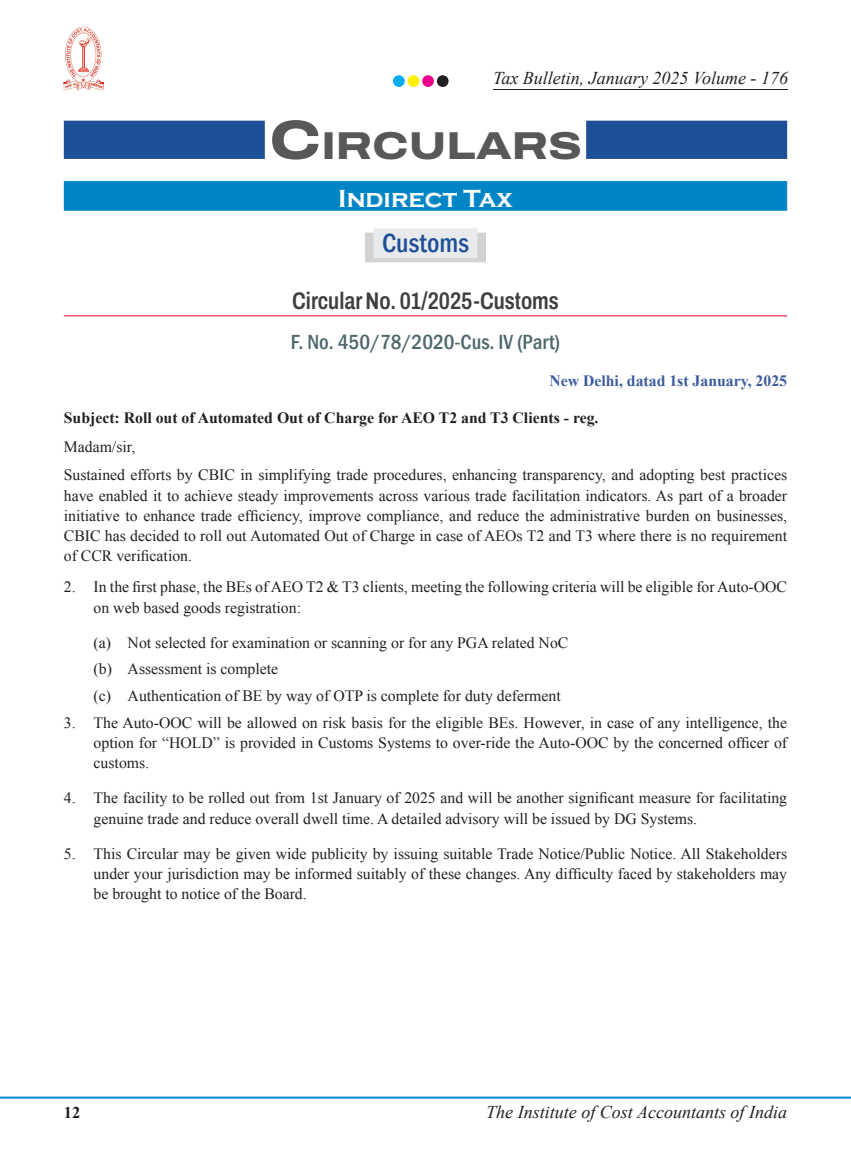
<style>
.page{position:relative;width:851px;height:1157px;background:#fff}
.page>*{position:absolute;margin:0;border:0;box-sizing:border-box;transform-origin:0 0}
.Notification___Press{font:800 38.85px "Archivo Expanded";color:#57585a}
.Heading_Style_1{font:500 condensed 27px "Franklin Gothic";color:#1e4f99}
.Indirect___Direct{font:700 25.5px "Copperplate Gothic";color:#fff}
.Notification_Head{font:600 24px "Archivo Condensed";color:#3e3e3f}
.Notification_Sub-Hea{font:500 condensed 21px "Franklin Gothic";color:#4e676b}
.t1{font:italic 18px "Times New Roman";color:#231f20}
.t2{font:700 16.5px "Times New Roman";color:#231f20}
.Tab_Setting_1{font:15.75px/20.2px "Times New Roman";color:#231f20}
.Body{font:15.75px/20.2px "Times New Roman";color:#231f20;text-align:justify}
.Tab_Setting_2{font:15.75px "Times New Roman";color:#231f20}
.Body-2{font:700 15.75px "Times New Roman";color:#231f20}
.Notification_Date{font:700 15.75px "Times New Roman";color:#3d5a9e}
.s1{font-size:55.5px}
</style>
<div class="page">
<hr style="left:0;top:1096px;width:850px;height:2px;background:#0d8fd0">
<img style="left:64px;top:26px;width:39px;height:64px">
<hr style="left:493px;top:89px;width:294px;height:1px;background:#231f20">
<div style="left:393px;top:75px;width:11px;height:12px;background:#00aeef;border-radius:50%"></div>
<div style="left:407px;top:75px;width:12px;height:12px;background:#fff101;border-radius:50%"></div>
<div style="left:422px;top:75px;width:12px;height:12px;background:#ed028c;border-radius:50%"></div>
<div style="left:437px;top:75px;width:11px;height:12px;background:#231f20;border-radius:50%"></div>
<div style="left:64px;top:121px;width:723px;height:38px;background:#1e4f99"></div>
<div style="left:265px;top:116px;width:321px;height:51px;background:#fff"></div>
<div style="left:64px;top:181px;width:723px;height:30px;background:#0086c6"></div>
<div style="left:365px;top:232px;width:121px;height:30px;background:#d1d2d4"></div>
<div style="left:373px;top:228px;width:104px;height:30px;background:#e9eaeb"></div>
<hr style="left:64px;top:315px;width:723px;height:1px;background:#ee3358">
<p class="t1" style="left:493px;top:66px;width:296px">Tax Bulletin, January 2025 Volume - 176</p>
<p class="Notification___Press" style="left:269px;top:116px;width:314px"><span class="s1">C</span> IRCULARS</p>
<p class="Indirect___Direct" style="left:338px;top:184px;width:176px">Indirect Tax</p>
<p class="Heading_Style_1" style="left:382px;top:225px;width:88px">Customs</p>
<p class="Notification_Head" style="left:292px;top:282px;width:268px">Circular No. 01/2025-Customs</p>
<p class="Notification_Sub-Hea" style="left:291px;top:328px;width:271px">F. No. 450/78/2020-Cus. IV (Part)</p>
<p class="Notification_Date" style="left:549px;top:369px;width:239px">New Delhi, datad 1st January, 2025</p>
<p class="Body-2" style="left:64px;top:407px;width:536px">Subject: Roll out of Automated Out of Charge for AEO T2 and T3 Clients - reg.</p>
<p class="Body" style="left:64px;top:436px;width:73px">Madam/sir,</p>
<p class="Body" style="left:64px;top:465px;width:724px">Sustained efforts by CBIC in simplifying trade procedures, enhancing transparency, and adopting best practices have enabled it to achieve steady improvements across various trade facilitation indicators. As part of a broader initiative to enhance trade efficiency, improve compliance, and reduce the administrative burden on businesses, CBIC has decided to roll out Automated Out of Charge in case of AEOs T2 and T3 where there is no requirement of CCR verification.</p>
<p class="Tab_Setting_1" style="left:94px;top:576px;width:695px;text-indent:-30px">2. In the first phase, the BEs of AEO T2 &amp; T3 clients, meeting the following criteria will be eligible for Auto-OOC on web based goods registration:</p>
<p class="Tab_Setting_2" style="left:94px;top:632px;width:476px">(a) Not selected for examination or scanning or for any PGA related NoC</p>
<p class="Tab_Setting_2" style="left:94px;top:658px;width:186px">(b) Assessment is complete</p>
<p class="Tab_Setting_2" style="left:94px;top:685px;width:468px">(c) Authentication of BE by way of OTP is complete for duty deferment</p>
<p class="Tab_Setting_1" style="left:94px;top:712px;width:695px;text-align:justify;text-indent:-30px">3. The Auto-OOC will be allowed on risk basis for the eligible BEs. However, in case of any intelligence, the option for “HOLD” is provided in Customs Systems to over-ride the Auto-OOC by the concerned officer of customs.</p>
<p class="Tab_Setting_1" style="left:94px;top:787px;width:695px;text-indent:-30px">4. The facility to be rolled out from 1st January of 2025 and will be another significant measure for facilitating genuine trade and reduce overall dwell time. A detailed advisory will be issued by DG Systems.</p>
<p class="Tab_Setting_1" style="left:94px;top:843px;width:695px;text-align:justify;text-indent:-30px">5. This Circular may be given wide publicity by issuing suitable Trade Notice/Public Notice. All Stakeholders under your jurisdiction may be informed suitably of these changes. Any difficulty faced by stakeholders may be brought to notice of the Board.</p>
<p class="t2" style="left:64px;top:1100px;width:18px">12</p>
<p class="t1" style="left:486px;top:1099px;width:302px">The Institute of Cost Accountants of India</p>
</div>
